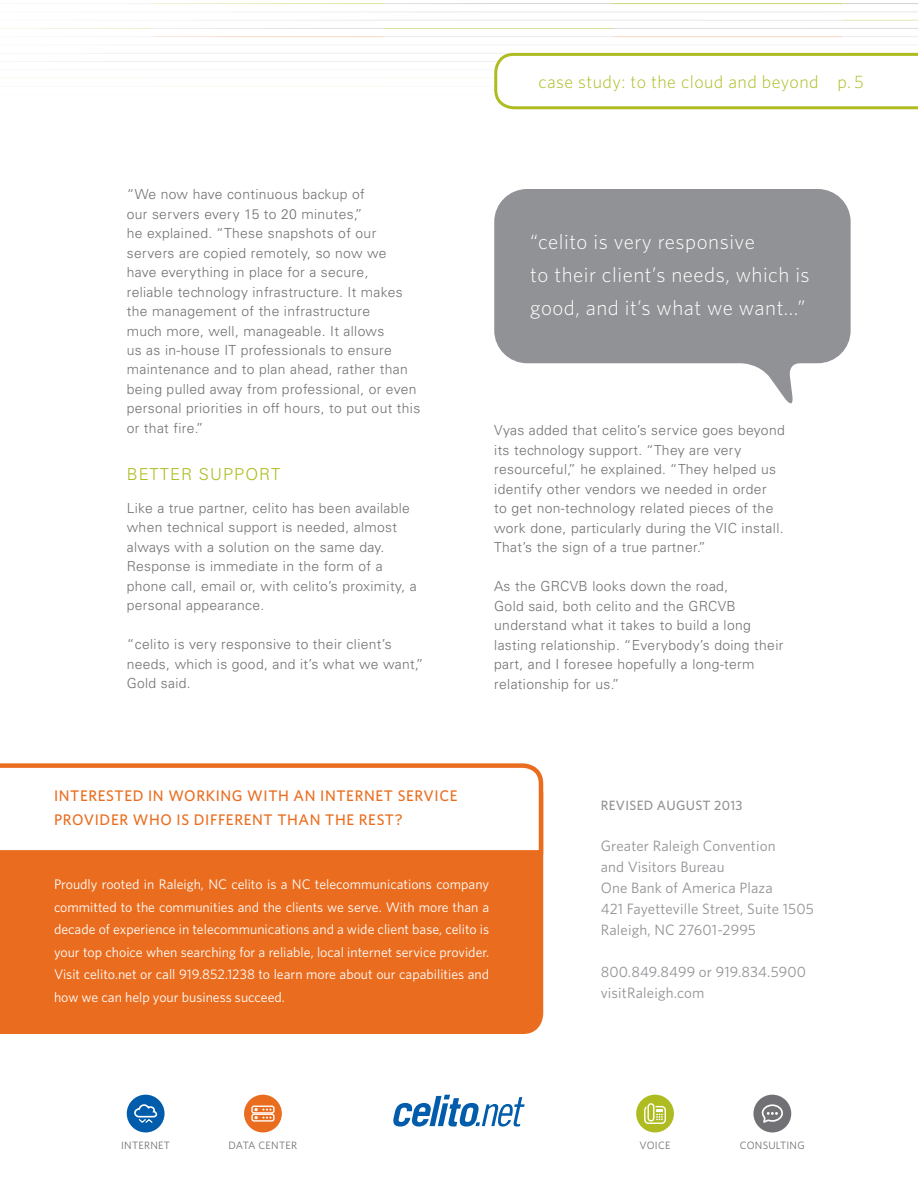
<style>
.page{position:relative;width:918px;height:1188px;background:#fff}
.page>*{position:absolute;margin:0;border:0;box-sizing:border-box;transform-origin:0 0}
.t1{font:300 21px/33px "Whitney";letter-spacing:.025em;color:#fff}
.t2{font:300 18px "Whitney";letter-spacing:.025em;color:#aebc21}
.t3{font:300 16.5px "Univers LT Std";letter-spacing:.065em;color:#aebc21}
.t4{font:500 15.3px/24px "Whitney";letter-spacing:.04em;color:#ea6d1f}
.t5{font:15px/21px "Whitney";letter-spacing:.01em;color:#919295}
.t6{font:300 13.8px/19.5px "Univers LT Std";letter-spacing:.025em;color:#717074}
.t7{font:13.8px/22.5px "Whitney";color:#fff;text-align:justify}
.t8{font:500 13.5px "Whitney";letter-spacing:.025em;color:#919295}
.t9{font:10.65px "Whitney";letter-spacing:.025em;color:#717074}
</style>
<div class="page">
<hr style="left:843px;top:3px;width:75px;height:1px;background:#babbbe">
<hr style="left:843px;top:11px;width:75px;height:1px;background:#babbbe">
<hr style="left:843px;top:20px;width:75px;height:1px;background:#aebc21">
<hr style="left:843px;top:28px;width:75px;height:1px;background:#babbbe">
<hr style="left:843px;top:36px;width:75px;height:1px;background:#babbbe">
<hr style="left:843px;top:44px;width:75px;height:1px;background:#babbbe">
<hr style="left:843px;top:110px;width:75px;height:1px;background:#babbbe">
<hr style="left:843px;top:119px;width:75px;height:1px;background:#babbbe">
<hr style="left:843px;top:127px;width:75px;height:1px;background:#babbbe">
<hr style="left:613px;top:3px;width:230px;height:1px;background:#aebc21">
<hr style="left:613px;top:11px;width:230px;height:1px;background:#babbbe">
<hr style="left:613px;top:20px;width:230px;height:1px;background:#babbbe">
<hr style="left:613px;top:28px;width:230px;height:1px;background:#babbbe">
<hr style="left:613px;top:36px;width:230px;height:1px;background:#ea6d1f">
<hr style="left:613px;top:44px;width:230px;height:1px;background:#babbbe">
<hr style="left:613px;top:110px;width:230px;height:1px;background:#babbbe">
<hr style="left:613px;top:119px;width:230px;height:1px;background:#babbbe">
<hr style="left:613px;top:127px;width:230px;height:1px;background:#babbbe">
<hr style="left:383px;top:127px;width:230px;height:1px;background:#babbbe">
<hr style="left:383px;top:119px;width:230px;height:1px;background:#aebc21">
<hr style="left:383px;top:110px;width:230px;height:1px;background:#babbbe">
<hr style="left:383px;top:102px;width:230px;height:1px;background:#babbbe">
<hr style="left:383px;top:94px;width:230px;height:1px;background:#babbbe">
<hr style="left:383px;top:86px;width:230px;height:1px;background:#babbbe">
<hr style="left:383px;top:77px;width:230px;height:1px;background:#aebc21">
<hr style="left:383px;top:69px;width:230px;height:1px;background:#babbbe">
<hr style="left:383px;top:61px;width:230px;height:1px;background:#babbbe">
<hr style="left:383px;top:53px;width:230px;height:1px;background:#babbbe">
<hr style="left:383px;top:44px;width:230px;height:1px;background:#babbbe">
<hr style="left:383px;top:36px;width:230px;height:1px;background:#babbbe">
<hr style="left:383px;top:28px;width:230px;height:1px;background:#aebc21">
<hr style="left:383px;top:20px;width:230px;height:1px;background:#babbbe">
<hr style="left:383px;top:11px;width:230px;height:1px;background:#babbbe">
<hr style="left:383px;top:3px;width:230px;height:1px;background:#babbbe">
<hr style="left:154px;top:3px;width:229px;height:1px;background:#aebc21">
<hr style="left:154px;top:11px;width:229px;height:1px;background:#babbbe">
<hr style="left:154px;top:20px;width:229px;height:1px;background:#babbbe">
<hr style="left:154px;top:28px;width:229px;height:1px;background:#babbbe">
<hr style="left:154px;top:36px;width:229px;height:1px;background:#ea6d1f">
<hr style="left:154px;top:44px;width:229px;height:1px;background:#babbbe">
<hr style="left:154px;top:53px;width:229px;height:1px;background:#babbbe">
<hr style="left:154px;top:61px;width:229px;height:1px;background:#babbbe">
<hr style="left:154px;top:69px;width:229px;height:1px;background:#babbbe">
<hr style="left:154px;top:77px;width:229px;height:1px;background:#babbbe">
<hr style="left:154px;top:86px;width:229px;height:1px;background:#aebc21">
<hr style="left:154px;top:94px;width:229px;height:1px;background:#babbbe">
<hr style="left:154px;top:102px;width:229px;height:1px;background:#babbbe">
<hr style="left:154px;top:110px;width:229px;height:1px;background:#babbbe">
<hr style="left:154px;top:119px;width:229px;height:1px;background:#babbbe">
<hr style="left:154px;top:127px;width:229px;height:1px;background:#babbbe">
<hr style="left:0;top:127px;width:154px;height:1px;background:#babbbe">
<hr style="left:0;top:119px;width:154px;height:1px;background:#aebc21">
<hr style="left:0;top:110px;width:154px;height:1px;background:#babbbe">
<hr style="left:0;top:102px;width:154px;height:1px;background:#babbbe">
<hr style="left:0;top:94px;width:154px;height:1px;background:#babbbe">
<hr style="left:0;top:86px;width:154px;height:1px;background:#babbbe">
<hr style="left:0;top:77px;width:154px;height:1px;background:#aebc21">
<hr style="left:0;top:69px;width:154px;height:1px;background:#babbbe">
<hr style="left:0;top:61px;width:154px;height:1px;background:#babbbe">
<hr style="left:0;top:53px;width:154px;height:1px;background:#babbbe">
<hr style="left:0;top:44px;width:154px;height:1px;background:#babbbe">
<hr style="left:0;top:36px;width:154px;height:1px;background:#babbbe">
<hr style="left:0;top:28px;width:154px;height:1px;background:#aebc21">
<hr style="left:0;top:20px;width:154px;height:1px;background:#babbbe">
<hr style="left:0;top:11px;width:154px;height:1px;background:#babbbe">
<hr style="left:0;top:3px;width:154px;height:1px;background:#babbbe">
<svg style="left:494px;top:53px;width:424px;height:56px"></svg>
<svg style="left:393px;top:1095px;width:132px;height:32px"></svg>
<div style="left:127px;top:1095px;width:38px;height:37px;background:#015dab;border-radius:50%"></div>
<svg style="left:134px;top:1104px;width:23px;height:19px"></svg>
<div style="left:244px;top:1095px;width:38px;height:37px;background:#ea6d1f;border-radius:50%"></div>
<div style="left:251px;top:1106px;width:24px;height:8px;border:1px solid #fff;border-radius:2px"></div>
<div style="left:251px;top:1114px;width:24px;height:8px;border:1px solid #fff;border-radius:2px"></div>
<svg style="left:254px;top:1108px;width:17px;height:11px"></svg>
<div style="left:636px;top:1095px;width:38px;height:37px;background:#aebc21;border-radius:50%"></div>
<div style="left:648px;top:1103px;width:6px;height:19px;border:1px solid #fff;border-radius:3px"></div>
<svg style="left:644px;top:1106px;width:22px;height:18px"></svg>
<div style="left:753px;top:1095px;width:38px;height:37px;background:#717074;border-radius:50%"></div>
<svg style="left:762px;top:1104px;width:21px;height:19px"></svg>
<svg style="left:494px;top:189px;width:357px;height:215px;fill:#919295"></svg>
<div style="left:0;top:857px;width:543px;height:177px;background:#ea6d1f"></div>
<svg style="left:0;top:763px;width:544px;height:94px"></svg>
<p class="t6" style="left:127px;top:184px;width:295px">“We now have continuous backup of<br>our servers every 15 to 20 minutes,”<br>he explained. “These snapshots of our servers are copied remotely, so now we<br>have everything in place for a secure,<br>reliable technology infrastructure. It makes the management of the infrastructure<br>much more, well, manageable. It allows<br>us as in-house IT professionals to ensure maintenance and to plan ahead, rather than being pulled away from professional, or even personal priorities in off hours, to put out this or that fire.”</p>
<p class="t3" style="left:127px;top:464px;width:155px">BETTER SUPPORT</p>
<p class="t6" style="left:127px;top:498px;width:292px">Like a true partner, celito has been available when technical support is needed, almost always with a solution on the same day.<br>Response is immediate in the form of a phone call, email or, with celito’s proximity, a personal appearance.</p>
<p class="t6" style="left:127px;top:635px;width:298px">“celito is very responsive to their client’s needs, which is good, and it’s what we want,”<br>Gold said.</p>
<h2 class="t2" style="left:538px;top:70px;width:327px">case study: to the cloud and beyond p. 5</h2>
<h1 class="t1" style="left:530px;top:224px;width:281px">“celito is very responsive<br>to their client’s needs, which is good, and it’s what we want...”</h1>
<p class="t6" style="left:494px;top:421px;width:292px">Vyas added that celito’s service goes beyond its technology support. “They are very resourceful,” he explained. “They helped us identify other vendors we needed in order<br>to get non-technology related pieces of the work done, particularly during the VIC install.<br>That’s the sign of a true partner.”</p>
<p class="t6" style="left:494px;top:576px;width:291px">As the GRCVB looks down the road,<br>Gold said, both celito and the GRCVB understand what it takes to build a long lasting relationship. “Everybody’s doing their part, and I foresee hopefully a long-term relationship for us.”</p>
<p class="t4" style="left:54px;top:784px;width:405px">INTERESTED IN WORKING WITH AN INTERNET SERVICE<br>PROVIDER WHO IS DIFFERENT THAN THE REST?</p>
<p class="t8" style="left:601px;top:797px;width:143px">REVISED AUGUST 2013</p>
<p class="t5" style="left:601px;top:835px;width:215px">Greater Raleigh Convention<br>and Visitors Bureau<br>One Bank of America Plaza<br>421 Fayetteville Street, Suite 1505<br>Raleigh, NC 27601-2995</p>
<p class="t5" style="left:601px;top:961px;width:207px">800.849.8499 or 919.834.5900 visitRaleigh.com</p>
<p class="t7" style="left:54px;top:873px;width:437px">Proudly rooted in Raleigh, NC celito is a NC telecommunications company committed to the communities and the clients we serve. With more than a decade of experience in telecommunications and a wide client base, celito is your top choice when searching for a reliable, local internet service provider.<br>Visit celito.net or call 919.852.1238 to learn more about our capabilities and how we can help your business succeed.</p>
<p class="t9" style="left:121px;top:1138px;width:50px">INTERNET</p>
<p class="t9" style="left:229px;top:1138px;width:70px">DATA CENTER</p>
<p class="t9" style="left:640px;top:1138px;width:33px">VOICE</p>
<p class="t9" style="left:740px;top:1138px;width:66px">CONSULTING</p>
</div>
